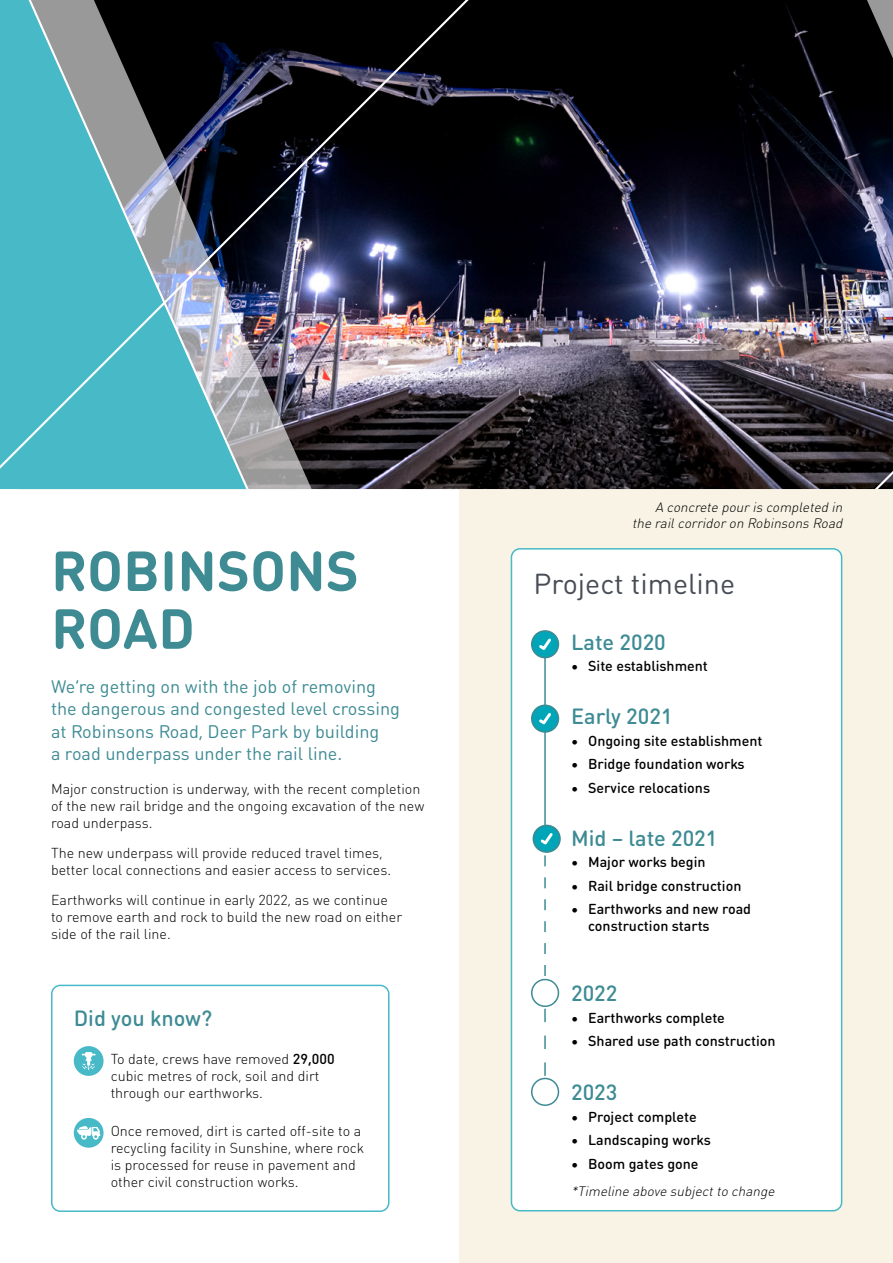
<style>
.page{position:relative;width:893px;height:1263px;background:#fff}
.page>*{position:absolute;margin:0;border:0;box-sizing:border-box;transform-origin:0 0}
.t1{font:700 55.5px/57.8px "DIN Round OT";letter-spacing:.005em;color:#3e8b94}
.t2{font:28.5px "DIN Round OT";color:#474c55}
.t3{font:500 21.75px "DIN Round OT";color:#3e8b94}
.t4{font:18px/22.5px "DIN Round OT";color:#3e8b94}
.t5{font:300 14.25px/17.1px "DIN Round OT";color:#000}
.t6{font:500 14.25px/17.1px "DIN Round OT";color:#000}
.t7{font:italic 300 13.5px/16.2px "DIN Round OT";color:#000;text-align:right}
.s1{font-weight:500}
.s2{font-weight:300}
</style>
<div class="page">
<div style="left:459px;top:489px;width:434px;height:774px;background:#f8f3e5"></div>
<div style="left:511px;top:549px;width:331px;height:662px;background:#fff;border-radius:9px"></div>
<div style="left:511px;top:548px;width:331px;height:663px;border:2px solid #48b9c7;border-radius:9px"></div>
<hr style="left:544px;top:645px;width:2px;height:192px;background:#3e8b94">
<div style="left:532px;top:631px;width:26px;height:27px;background:#00a5b8;border-radius:50%"></div>
<div style="left:531px;top:630px;width:28px;height:28px;border:2px solid #3e8b94;border-radius:50%"></div>
<svg style="left:539px;top:638px;width:12px;height:12px"></svg>
<svg style="left:532px;top:705px;width:26px;height:27px"></svg>
<div style="left:531px;top:704px;width:28px;height:29px;border:2px solid #3e8b94;border-radius:50%"></div>
<svg style="left:536px;top:710px;width:18px;height:17px"></svg>
<svg style="left:533px;top:825px;width:27px;height:27px"></svg>
<div style="left:533px;top:825px;width:27px;height:27px;border:2px solid #3e8b94;border-radius:50%"></div>
<svg style="left:538px;top:830px;width:17px;height:17px"></svg>
<div style="left:533px;top:825px;width:28px;height:28px;border:2px solid #3e8b94;border-radius:50%"></div>
<div style="left:531px;top:979px;width:28px;height:28px;border:2px solid #3e8b94;border-radius:50%"></div>
<div style="left:531px;top:1078px;width:28px;height:28px;border:2px solid #3e8b94;border-radius:50%"></div>
<svg style="left:544px;top:855px;width:2px;height:121px"></svg>
<svg style="left:544px;top:1009px;width:2px;height:67px"></svg>
<img style="left:486px;top:0;width:375px;height:489px">
<img style="left:861px;top:0;width:32px;height:489px">
<img style="left:0;top:0;width:486px;height:489px">
<svg style="left:21px;top:0;width:230px;height:489px;background:#538c98"></svg>
<div style="left:74px;top:1046px;width:30px;height:30px;background:#48b9c7;border-radius:50%"></div>
<svg style="left:82px;top:1052px;width:14px;height:18px"></svg>
<div style="left:74px;top:1118px;width:30px;height:30px;background:#48b9c7;border-radius:50%"></div>
<svg style="left:77px;top:1126px;width:23px;height:13px"></svg>
<div style="left:51px;top:985px;width:338px;height:227px;border:2px solid #48b9c7;border-radius:9px"></div>
<h1 class="t1" style="left:51px;top:541px;width:309px">ROBINSONS<br>ROAD</h1>
<p class="t4" style="left:51px;top:674px;width:350px">We’re getting on with the job of removing the dangerous and congested level crossing at Robinsons Road, Deer Park by building<br>a road underpass under the rail line.</p>
<p class="t5" style="left:51px;top:780px;width:375px">Major construction is underway, with the recent completion of the new rail bridge and the ongoing excavation of the new road underpass.</p>
<p class="t5" style="left:51px;top:844px;width:342px">The new underpass will provide reduced travel times, better local connections and easier access to services.</p>
<p class="t5" style="left:51px;top:891px;width:353px">Earthworks will continue in early 2022, as we continue to remove earth and rock to build the new road on either side of the rail line.</p>
<h3 class="t3" style="left:74px;top:1004px;width:140px">Did you know?</h3>
<p class="t5" style="left:111px;top:1050px;width:225px">To date, crews have removed <span class="s1">29,000 </span>cubic metres of rock, soil and dirt through our earthworks.</p>
<p class="t5" style="left:111px;top:1122px;width:255px">Once removed, dirt is carted off-site to a recycling facility in Sunshine, where rock is processed for reuse in pavement and other civil construction works.</p>
<p class="t7" style="left:632px;top:499px;width:215px">A concrete pouris completed in the railcorridoron Robinsons Road</p>
<h2 class="t2" style="left:533px;top:566px;width:203px">Project timeline</h2>
<h3 class="t3" style="left:571px;top:628px;width:96px">Late 2020</h3>
<p class="t6" style="left:571px;top:657px;width:138px"><span class="s2">•</span> Site establishment</p>
<h3 class="t3" style="left:571px;top:703px;width:103px">Early 2021</h3>
<p class="t6" style="left:571px;top:732px;width:193px"><span class="s2">•</span> Ongoing site establishment</p>
<p class="t6" style="left:571px;top:755px;width:175px"><span class="s2">•</span> Bridge foundation works</p>
<p class="t6" style="left:571px;top:779px;width:140px"><span class="s2">•</span> Service relocations</p>
<h3 class="t3" style="left:571px;top:824px;width:148px">Mid – late 2021</h3>
<p class="t6" style="left:571px;top:853px;width:136px"><span class="s2">•</span> Major works begin</p>
<p class="t6" style="left:571px;top:877px;width:172px"><span class="s2">•</span> Rail bridge construction</p>
<p class="t6" style="left:588px;top:900px;width:164px;text-indent:-17px"><span class="s2">•</span> Earthworks and new road construction starts</p>
<h3 class="t3" style="left:571px;top:979px;width:48px">2022</h3>
<p class="t6" style="left:571px;top:1009px;width:155px"><span class="s2">•</span> Earthworks complete</p>
<p class="t6" style="left:571px;top:1032px;width:206px"><span class="s2">•</span> Shared use path construction</p>
<h3 class="t3" style="left:571px;top:1078px;width:48px">2023</h3>
<p class="t6" style="left:571px;top:1108px;width:127px"><span class="s2">•</span> Project complete</p>
<p class="t6" style="left:571px;top:1131px;width:141px"><span class="s2">•</span> Landscaping works</p>
<p class="t6" style="left:571px;top:1155px;width:129px"><span class="s2">•</span> Boom gates gone</p>
<p class="t7" style="left:571px;top:1183px;width:208px">*Timeline above subjectto change</p>
</div>
